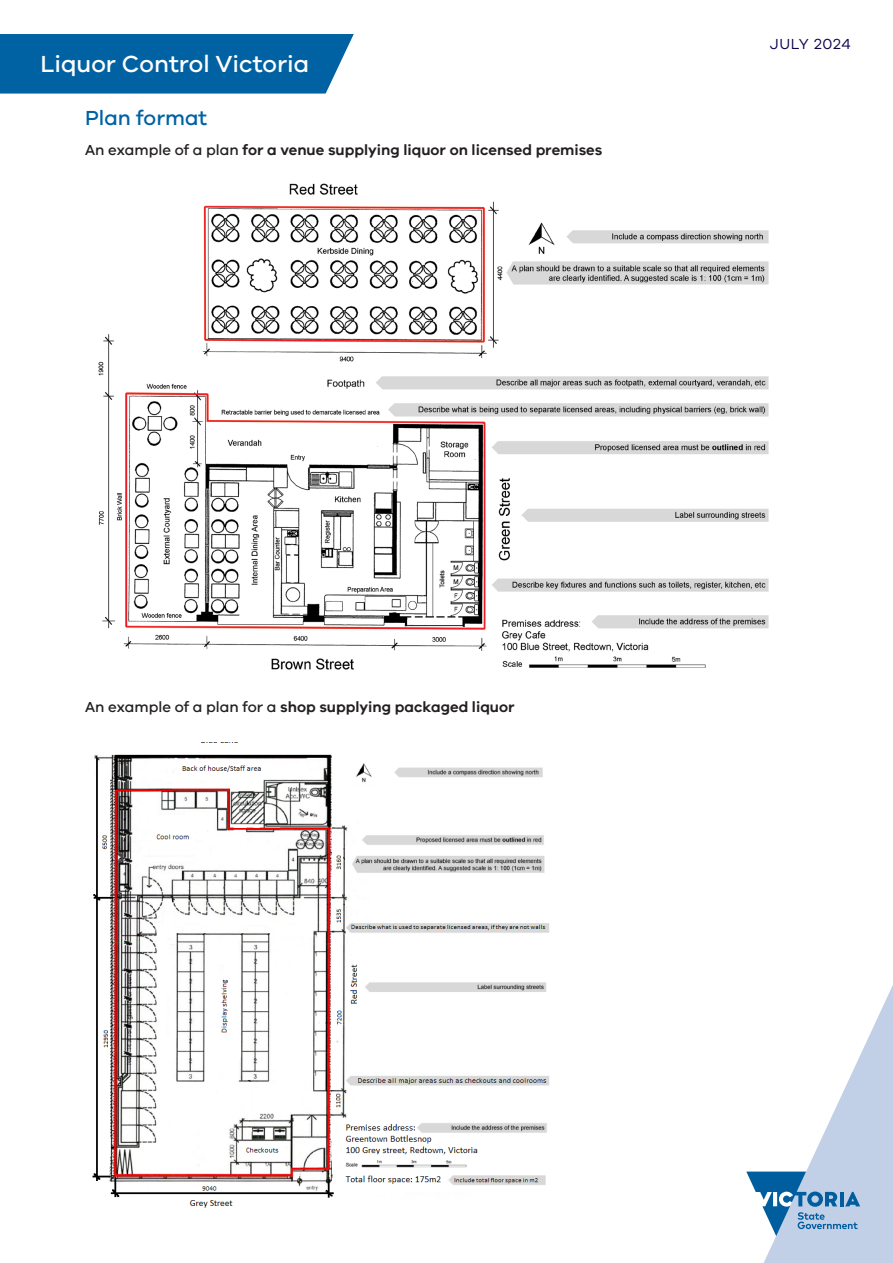
<style>
.page{position:relative;width:893px;height:1263px;background:#fff}
.page>*{position:absolute;margin:0;border:0;box-sizing:border-box;transform-origin:0 0}
.pull_out_box_texts{font:500 24px "VIC";color:#fff}
.body_text{font:500 21px "VIC";color:#0062a3}
.body_text-2{font:600 15px "VIC";color:#231f20}
.t1{font:15px "VIC";letter-spacing:.05em;color:#0d0449}
.s1{font-weight:500}
</style>
<div class="page">
<div style="left:0;top:34px;width:354px;height:60px;background:#0062a3"></div>
<svg style="left:746px;top:985px;width:147px;height:278px"></svg>
<img style="left:98px;top:183px;width:671px;height:487px">
<img style="left:92px;top:742px;width:458px;height:466px">
<p class="pull_out_box_texts" style="left:40px;top:49px;width:270px">Liquor Control Victoria</p>
<p class="body_text" style="left:85px;top:105px;width:124px">Plan format</p>
<p class="body_text-2" style="left:85px;top:141px;width:519px"><span class="s1">An example of a plan</span> for a venue supplying liquor on licensed premises</p>
<p class="t1" style="left:770px;top:35px;width:83px">JULY 2024</p>
<p class="body_text-2" style="left:85px;top:698px;width:431px"><span class="s1">An example of a plan for a</span> shop supplying packaged liquor</p>
</div>
